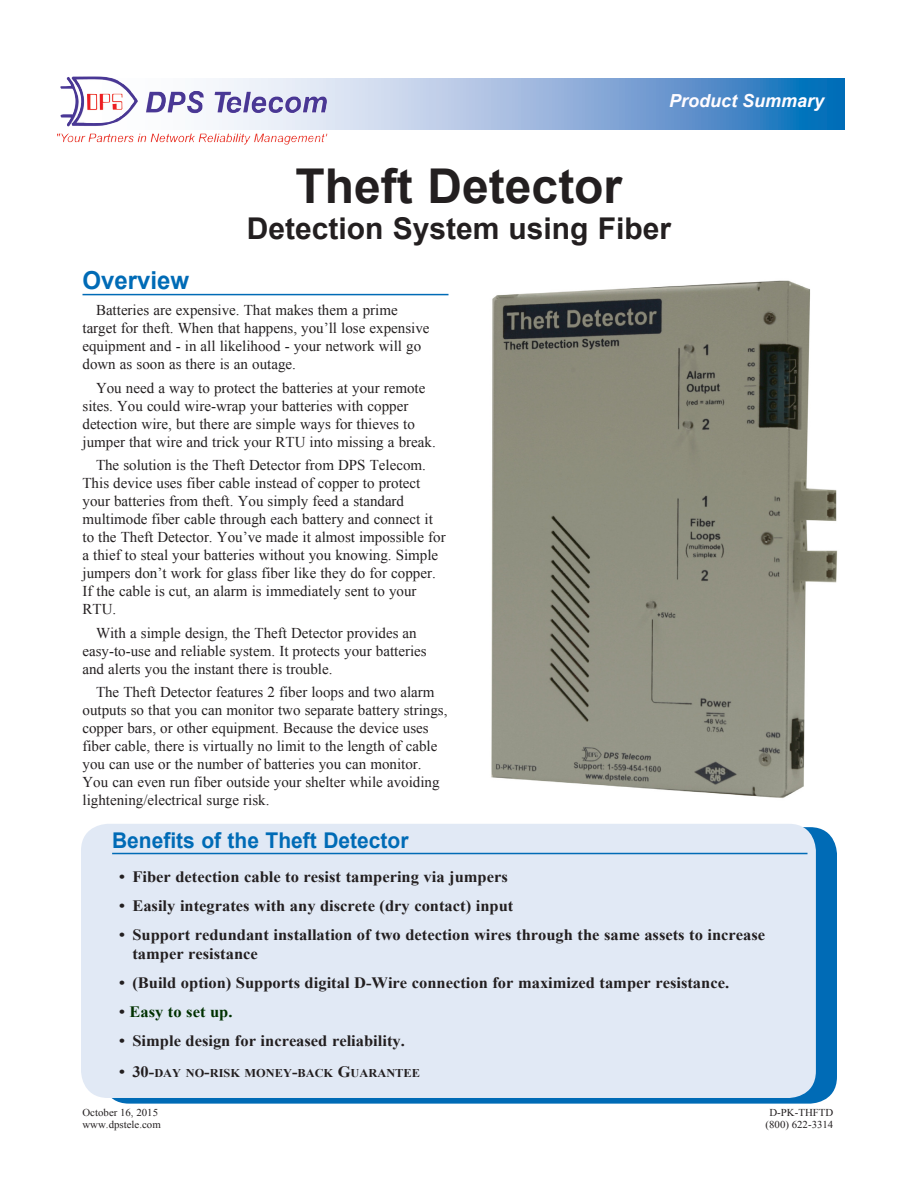
<style>
.page{position:relative;width:918px;height:1188px;background:#fff}
.page>*{position:absolute;margin:0;border:0;box-sizing:border-box;transform-origin:0 0}
.t1{font:700 48px "Arial";color:#231f20}
.t2{font:700 30px "Arial";color:#231f20}
.TOC1{font:700 24.75px "Arial";color:#006bb6}
.TOC1-2{font:700 21.75px "Arial";color:#006bb6}
.t3{font:italic 700 18px "Arial";color:#fffcff}
.Features_Bullets__15{font:700 15.9px/19.8px "Times New Roman";color:#231f20;scale:1.04 1}
.Features_Bullets__15-2{font:700 15.9px "Times New Roman";color:#003100;scale:1.04 1}
.TOC1-3{font:15px/18px "Times New Roman";color:#231f20}
.Features_Bullets__15-3{font:700 11.85px "Times New Roman";color:#231f20;scale:1.04 1}
.Body_txt_0_after{font:10.5px "Times New Roman";color:#231f20}
.s1{color:#231f20}
.s2{font-size:15.9px}
</style>
<div class="page">
<div style="left:102px;top:827px;width:735px;height:277px;background:#006bb6;border-radius:27px"></div>
<div style="left:81px;top:824px;width:735px;height:274px;background:#e1e9f5;border-radius:27px"></div>
<hr style="left:112px;top:853px;width:696px;height:1px;background:#006bb6">
<hr style="left:82px;top:294px;width:366px;height:1px;background:#006bb6">
<svg style="left:213px;top:79px;width:632px;height:51px;background:#8aafd9"></svg>
<img style="left:60px;top:76px;width:191px;height:53px">
<img style="left:491px;top:280px;width:347px;height:518px">
<p class="t3" style="left:669px;top:89px;width:157px">Product Summary</p>
<p class="t1" style="left:296px;top:154px;width:328px">Theft Detector</p>
<p class="t2" style="left:247px;top:208px;width:426px">Detection System using Fiber</p>
<p class="TOC1" style="left:82px;top:264px;width:108px">Overview</p>
<p class="TOC1-3" style="left:82px;top:301px;width:349px;text-indent:14px">Batteries are expensive. That makes them a prime target for theft. When that happens, you’ll lose expensive equipment and - in all likelihood - your network will go down as soon as there is an outage.</p>
<p class="TOC1-3" style="left:82px;top:379px;width:355px;text-indent:14px">You need a way to protect the batteries at your remote sites. You could wire-wrap your batteries with copper detection wire, but there are simple ways for thieves to jumper that wire and trick your RTU into missing a break.</p>
<p class="TOC1-3" style="left:82px;top:456px;width:365px;text-indent:14px">The solution is the Theft Detector from DPS Telecom.<br>This device uses fiber cable instead of copper to protect your batteries from theft. You simply feed a standard multimode fiber cable through each battery and connect it to the Theft Detector. You’ve made it almost impossible for a thief to steal your batteries without you knowing. Simple jumpers don’t work for glass fiber like they do for copper.<br>If the cable is cut, an alarm is immediately sent to your RTU.</p>
<p class="TOC1-3" style="left:82px;top:623px;width:346px;text-indent:14px">With a simple design, the Theft Detector provides an easy-to-use and reliable system. It protects your batteries and alerts you the instant there is trouble.</p>
<p class="TOC1-3" style="left:82px;top:683px;width:366px;text-indent:14px">The Theft Detector features 2 fiber loops and two alarm outputs so that you can monitor two separate battery strings, copper bars, or other equipment. Because the device uses fiber cable, there is virtually no limit to the length of cable you can use or the number of batteries you can monitor.<br>You can even run fiber outside your shelter while avoiding lightening/electrical surge risk.</p>
<p class="TOC1-2" style="left:112px;top:826px;width:298px">Benefits of the Theft Detector</p>
<p class="Features_Bullets__15" style="left:119px;top:866px;width:375px">• Fiber detection cable to resist tampering via jumpers</p>
<p class="Features_Bullets__15" style="left:119px;top:895px;width:381px">• Easily integrates with any discrete (dry contact) input</p>
<p class="Features_Bullets__15" style="left:132px;top:924px;width:610px;text-indent:-13px">• Support redundant installation of two detection wires through the same assets to increase tamper resistance</p>
<p class="Features_Bullets__15" style="left:119px;top:973px;width:588px">• (Build option) Supports digital D-Wire connection for maximized tamper resistance.</p>
<p class="Features_Bullets__15-2" style="left:119px;top:1001px;width:110px"><span class="s1">•</span> Easy to set up.</p>
<p class="Features_Bullets__15" style="left:119px;top:1031px;width:276px">• Simple design for increased reliability.</p>
<p class="Features_Bullets__15-3" style="left:119px;top:1065px;width:291px"><span class="s2">• 30-</span>DAY NO<span class="s2">-</span>RISK MONEY<span class="s2">-</span>BACK <span class="s2">G</span>UARANTEE</p>
<p class="Body_txt_0_after" style="left:82px;top:1105px;width:77px">October 16, 2015</p>
<p class="Body_txt_0_after" style="left:769px;top:1105px;width:65px">D-PK-THFTD</p>
<p class="Body_txt_0_after" style="left:82px;top:1118px;width:80px">www.dpstele.com</p>
<p class="Body_txt_0_after" style="left:766px;top:1118px;width:69px">(800) 622-3314</p>
</div>
